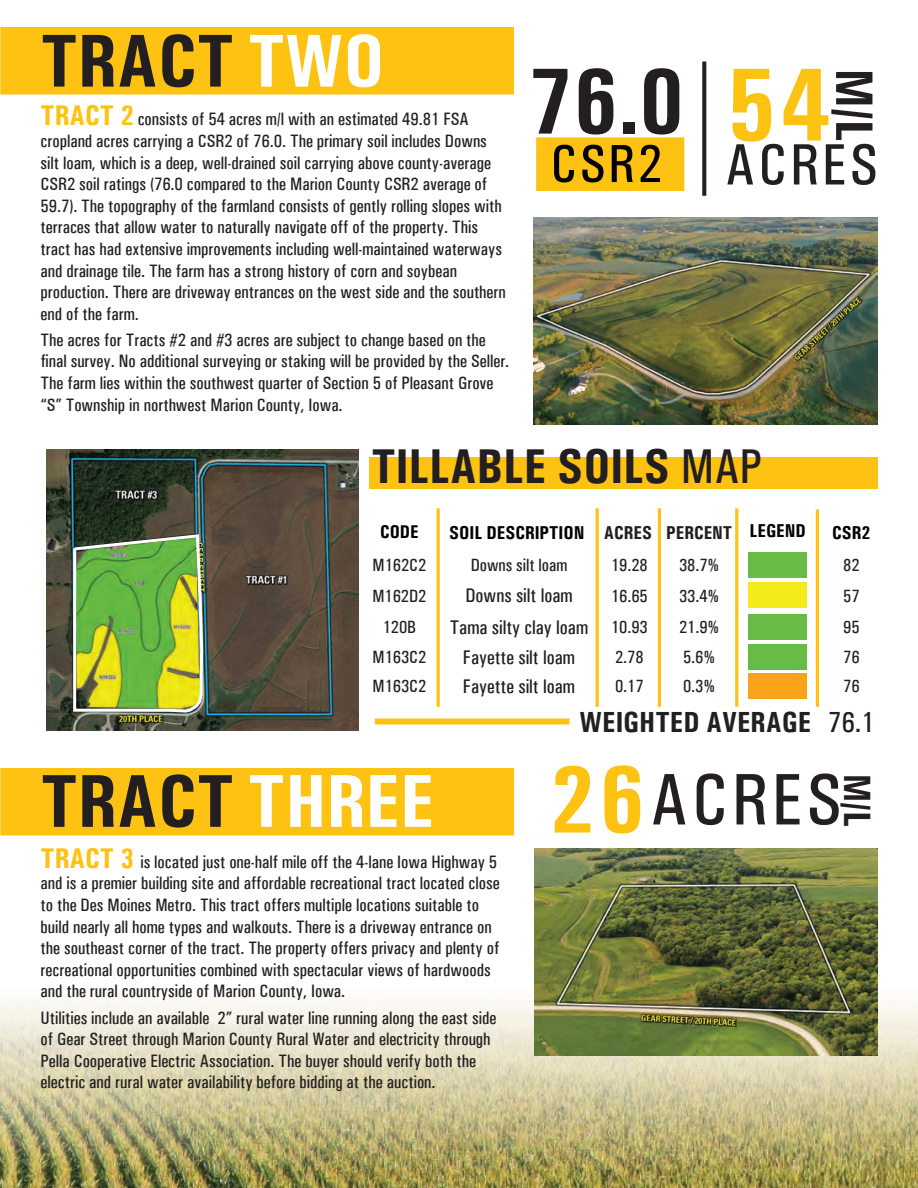
<style>
.page{position:relative;width:918px;height:1188px;background:#fff}
.page>*{position:absolute;margin:0;border:0;box-sizing:border-box;transform-origin:0 0}
.t1{font:700 condensed 104.1px "Univers";color:#fec212}
.t2{font:700 condensed 96.6px "Univers";color:#fec212}
.t3{font:700 condensed 93.9px "Univers";color:#231f20}
.t4{font:700 condensed 75px "Univers";color:#231f20}
.t5{font:500 condensed 73.05px "Univers";letter-spacing:.05em;color:#231f20}
.t6{font:500 condensed 58.35px "Univers";letter-spacing:.05em;color:#231f20}
.t7{font:500 condensed 53.55px "Univers";color:#000}
.t8{font:700 condensed 52.8px "Univers";color:#231f20}
.t9{font:700 condensed 48.9px "Univers";color:#231f20}
.t10{font:700 condensed 38.1px "Univers";color:#231f20}
.t11{font:700 condensed 29.1px "Univers";color:#231f20}
.t12{font:500 condensed 29.1px "Univers";color:#231f20}
.t13{font:500 condensed 19.8px "Univers";color:#231f20}
.t14{font:700 condensed 18.75px "Univers";color:#000}
.t15{font:700 condensed 18.75px "Univers";color:#231f20}
.t16{font:700 condensed 18.45px "Univers";color:#000}
.t17{font:500 condensed 18px/21.6px "Univers";color:#231f20}
.t18{font:500 condensed 17.85px "Univers";color:#231f20}
.s1{color:#fff}
.s2{font-weight:700;font-size:28.5px;color:#fec212}
.s3{font-weight:500}
</style>
<div class="page">
<div style="left:1px;top:769px;width:512px;height:66px;background:#fec212"></div>
<div style="left:0;top:768px;width:514px;height:68px;border:2px solid #fec212"></div>
<div style="left:1px;top:28px;width:512px;height:66px;background:#fec212"></div>
<div style="left:0;top:27px;width:514px;height:67px;border:2px solid #fec212"></div>
<img style="left:0;top:989px;width:918px;height:199px">
<div style="left:536px;top:137px;width:148px;height:54px;background:#fec212;border:1px solid #fec212"></div>
<svg style="left:702px;top:62px;width:4px;height:134px"></svg>
<img style="left:47px;top:450px;width:311px;height:280px">
<img style="left:66px;top:532px;width:145px;height:193px">
<img style="left:72px;top:533px;width:133px;height:181px">
<div style="left:749px;top:552px;width:58px;height:26px;background:#68bc45"></div>
<div style="left:749px;top:583px;width:58px;height:25px;background:#f2eb17"></div>
<div style="left:749px;top:614px;width:58px;height:26px;background:#68bc45"></div>
<hr style="left:437px;top:508px;width:3px;height:199px;background:#fec212">
<hr style="left:596px;top:508px;width:3px;height:199px;background:#fec212">
<hr style="left:658px;top:508px;width:3px;height:199px;background:#fec212">
<hr style="left:735px;top:508px;width:3px;height:199px;background:#fec212">
<hr style="left:816px;top:509px;width:3px;height:198px;background:#fec212">
<div style="left:749px;top:644px;width:58px;height:26px;background:#68bc45"></div>
<div style="left:749px;top:673px;width:58px;height:26px;background:#f9a31b"></div>
<div style="left:369px;top:457px;width:509px;height:31px;background:#fec212"></div>
<img style="left:533px;top:217px;width:344px;height:208px">
<img style="left:535px;top:848px;width:342px;height:208px">
<div style="left:375px;top:718px;width:194px;height:6px;background:#fec212"></div>
<p class="t4" style="left:40px;top:16px;width:346px">TRACT <span class="s1">TWO</span></p>
<p class="t17" style="left:40px;top:108px;width:467px"><span class="s2">TRACT 2</span> consists of 54 acres m/l with an estimated 49.81 FSA cropland acres carrying a CSR2 of 76.0. The primary soil includes Downs silt loam, which is a deep, well-drained soil carrying above county-average CSR2 soil ratings (76.0 compared to the Marion County CSR2 average of 59.7). The topography of the farmland consists of gently rolling slopes with terraces that allow water to naturally navigate off of the property. This tract has had extensive improvements including well-maintained waterways and drainage tile. The farm has a strong history of corn and soybean production. There are driveway entrances on the west side and the southern end of the farm.</p>
<p class="t17" style="left:40px;top:329px;width:470px">The acres for Tracts #2 and #3 acres are subject to change based on the final survey. No additional surveying or staking will be provided by the Seller.<br>The farm lies within the southwest quarter of Section 5 of Pleasant Grove “S” Township in northwest Marion County, Iowa.</p>
<p class="t3" style="left:528px;top:45px;width:157px">76.0</p>
<p class="t7" style="left:550px;top:132px;width:113px">CSR2</p>
<p class="t1" style="left:726px;top:42px;width:105px">54</p>
<p class="t6" style="left:725px;top:130px;width:154px">ACRES</p>
<p class="t8" style="left:886px;top:69px;width:75px;rotate:90deg">M/L</p>
<p class="t9" style="left:371px;top:437px;width:392px">TILLABLE SOILS <span class="s3">MAP</span></p>
<p class="t16" style="left:380px;top:521px;width:40px">CODE</p>
<p class="t14" style="left:449px;top:521px;width:137px">SOIL DESCRIPTION</p>
<p class="t15" style="left:604px;top:521px;width:50px">ACRES</p>
<p class="t15" style="left:666px;top:521px;width:68px">PERCENT</p>
<p class="t14" style="left:750px;top:519px;width:58px">LEGEND</p>
<p class="t14" style="left:832px;top:521px;width:40px">CSR2</p>
<p class="t18" style="left:373px;top:555px;width:55px">M162C2</p>
<p class="t18" style="left:471px;top:555px;width:98px">Downs silt loam</p>
<p class="t18" style="left:611px;top:555px;width:38px">19.28</p>
<p class="t18" style="left:679px;top:555px;width:42px">38.7%</p>
<p class="t18" style="left:843px;top:555px;width:18px">82</p>
<p class="t18" style="left:372px;top:585px;width:56px">M162D2</p>
<p class="t13" style="left:465px;top:584px;width:109px">Downs silt loam</p>
<p class="t18" style="left:611px;top:585px;width:38px">16.65</p>
<p class="t18" style="left:679px;top:585px;width:42px">33.4%</p>
<p class="t18" style="left:383px;top:617px;width:35px">120B</p>
<p class="t13" style="left:450px;top:615px;width:140px">Tama silty clay loam</p>
<p class="t18" style="left:611px;top:617px;width:38px">10.93</p>
<p class="t18" style="left:679px;top:617px;width:42px">21.9%</p>
<p class="t18" style="left:843px;top:585px;width:18px">57</p>
<p class="t18" style="left:843px;top:617px;width:18px">95</p>
<p class="t18" style="left:373px;top:646px;width:55px">M163C2</p>
<p class="t13" style="left:463px;top:645px;width:113px">Fayette silt loam</p>
<p class="t18" style="left:615px;top:646px;width:30px">2.78</p>
<p class="t18" style="left:683px;top:646px;width:34px">5.6%</p>
<p class="t18" style="left:843px;top:646px;width:18px">76</p>
<p class="t18" style="left:373px;top:676px;width:55px">M163C2</p>
<p class="t13" style="left:463px;top:675px;width:113px">Fayette silt loam</p>
<p class="t18" style="left:615px;top:676px;width:30px">0.17</p>
<p class="t18" style="left:683px;top:676px;width:34px">0.3%</p>
<p class="t18" style="left:843px;top:676px;width:18px">76</p>
<p class="t11" style="left:580px;top:705px;width:233px">WEIGHTED AVERAGE</p>
<p class="t12" style="left:828px;top:705px;width:48px">76.1</p>
<p class="t4" style="left:40px;top:756px;width:395px">TRACT <span class="s1">THREE</span></p>
<p class="t2" style="left:549px;top:741px;width:98px">26</p>
<p class="t5" style="left:650px;top:757px;width:193px">ACRES</p>
<p class="t10" style="left:880px;top:774px;width:54px;rotate:90deg">M/L</p>
<p class="t17" style="left:40px;top:851px;width:461px"><span class="s2">TRACT 3</span> is located just one-half mile off the 4-lane Iowa Highway 5 and is a premier building site and affordable recreational tract located close to the Des Moines Metro. This tract offers multiple locations suitable to build nearly all home types and walkouts. There is a driveway entrance on the southeast corner of the tract. The property offers privacy and plenty of recreational opportunities combined with spectacular views of hardwoods and the rural countryside of Marion County, Iowa.</p>
<p class="t17" style="left:41px;top:1007px;width:457px">Utilities include an available 2” rural water line running along the east side of Gear Street through Marion County Rural Water and electricity through Pella Cooperative Electric Association. The buyer should verify both the electric and rural water availability before bidding at the auction.</p>
</div>
